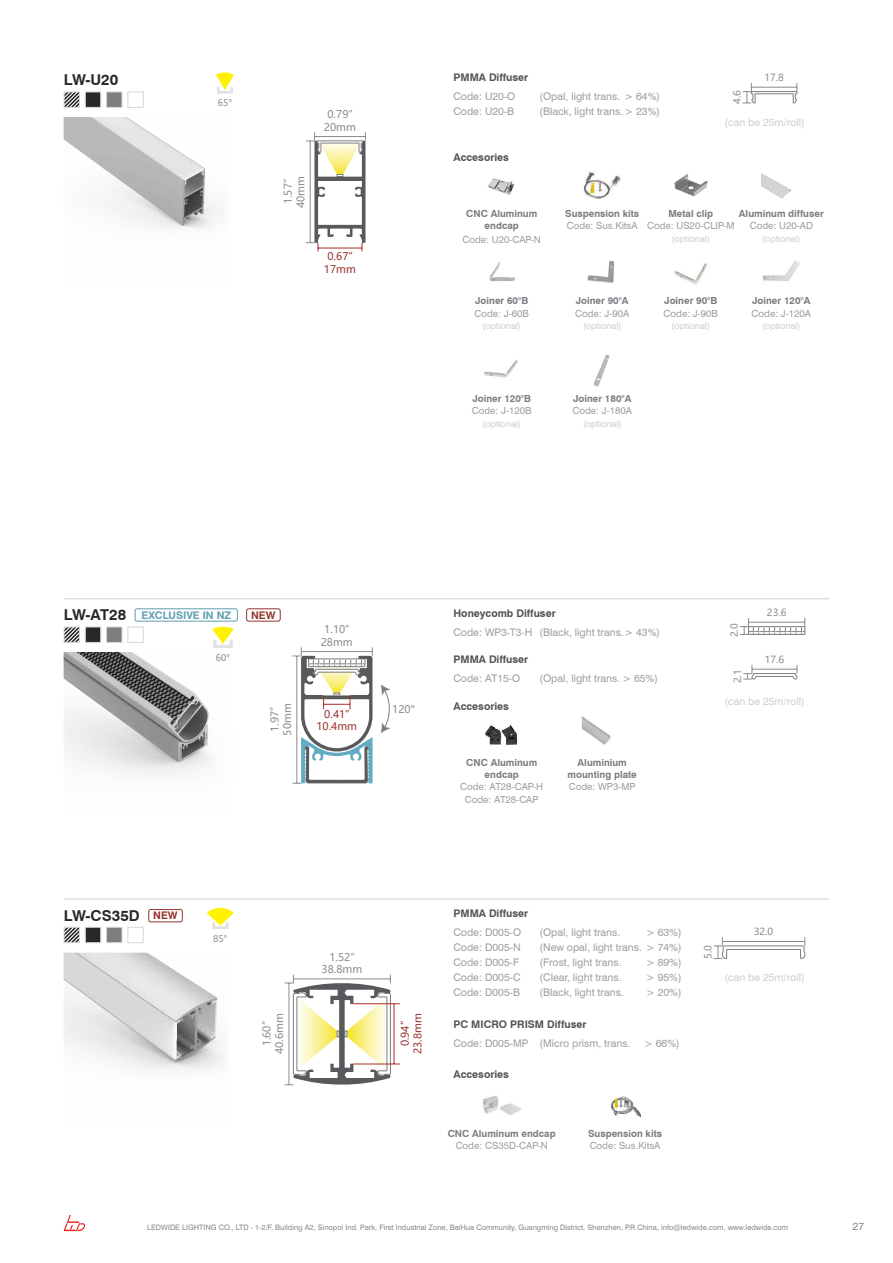
<style>
.page{position:relative;width:893px;height:1263px;background:#fff}
.page>*{position:absolute;margin:0;border:0;box-sizing:border-box;transform-origin:0 0}
.t1{font:700 15px "Swiss 721 BT";color:#262829}
.t2{font:10.5px/15px "Swiss 721 BT";color:#a09fa1}
.t3{font:700 10.5px "Swiss 721 BT";color:#515253}
.t4{font:10.5px/12.6px "Microsoft Ya Hei UI";color:#8c8c90;text-align:center}
.t5{font:10.5px "Swiss 721 BT";color:#cdcecf}
.t6{font:10.5px/12.6px "Microsoft Ya Hei UI";color:#9b3430;text-align:center}
.t7{font:700 10.5px "Swiss 721 BT";color:#5d9cb0}
.t8{font:700 10.5px "Swiss 721 BT";color:#92332c}
.t9{font:10.5px "Swiss 721 BT";color:#88898c}
.t10{font:700 9.75px/12px "Swiss 721 BT";color:#7b7c82;text-align:center}
.t11{font:9.75px "Swiss 721 BT";color:#a09fa1}
.t12{font:9.75px "Microsoft Ya Hei UI";color:#8c8c90}
.t13{font:9px "Swiss 721 BT";color:#cdcecf}
.t14{font:9px "Microsoft Ya Hei UI";color:#8c8c90}
.t15{font:7.5px "Swiss 721 BT";color:#88898c}
.s1{font-size:10.5px;color:#92332c}
</style>
<div class="page">
<svg style="left:64px;top:1215px;width:21px;height:16px"></svg>
<hr style="left:64px;top:899px;width:765px;height:1px;background:#cdcecf">
<img style="left:610px;top:1096px;width:31px;height:22px">
<img style="left:483px;top:1095px;width:38px;height:20px">
<svg style="left:285px;top:975px;width:106px;height:111px"></svg>
<hr style="left:353px;top:1003px;width:47px;height:1px;background:#a62e29">
<hr style="left:353px;top:1064px;width:47px;height:1px;background:#a62e29">
<hr style="left:394px;top:1004px;width:1px;height:60px;background:#a62e29">
<svg style="left:714px;top:937px;width:92px;height:22px"></svg>
<img style="left:64px;top:952px;width:159px;height:118px">
<div style="left:148px;top:909px;width:35px;height:13px;border:1px solid #92332c;border-radius:2px"></div>
<div style="left:106px;top:927px;width:16px;height:16px;background:#7d7e82;border:1px solid #d6d6d6"></div>
<div style="left:85px;top:927px;width:16px;height:16px;background:#262829;border:1px solid #d6d6d6"></div>
<div style="left:128px;top:927px;width:16px;height:16px;border:1px solid #d6d6d6"></div>
<svg style="left:66px;top:929px;width:12px;height:12px"></svg>
<div style="left:64px;top:927px;width:16px;height:16px;border:1px solid #d6d6d6"></div>
<svg style="left:207px;top:908px;width:27px;height:21px"></svg>
<img style="left:583px;top:172px;width:39px;height:27px">
<img style="left:487px;top:178px;width:27px;height:17px">
<svg style="left:306px;top:132px;width:60px;height:119px"></svg>
<hr style="left:318px;top:248px;width:44px;height:1px;background:#a62e29">
<img style="left:674px;top:173px;width:34px;height:24px">
<img style="left:761px;top:173px;width:31px;height:26px">
<svg style="left:743px;top:83px;width:55px;height:21px"></svg>
<img style="left:489px;top:262px;width:26px;height:19px">
<img style="left:64px;top:117px;width:153px;height:112px">
<div style="left:106px;top:92px;width:16px;height:16px;background:#7d7e82;border:1px solid #d6d6d6"></div>
<div style="left:85px;top:92px;width:16px;height:16px;background:#262829;border:1px solid #d6d6d6"></div>
<div style="left:128px;top:92px;width:16px;height:16px;border:1px solid #d6d6d6"></div>
<svg style="left:66px;top:94px;width:12px;height:12px"></svg>
<div style="left:64px;top:92px;width:16px;height:16px;border:1px solid #d6d6d6"></div>
<img style="left:587px;top:261px;width:28px;height:22px">
<img style="left:484px;top:360px;width:34px;height:18px">
<img style="left:674px;top:263px;width:33px;height:21px">
<img style="left:763px;top:261px;width:37px;height:21px">
<img style="left:593px;top:354px;width:17px;height:33px">
<svg style="left:216px;top:72px;width:18px;height:22px"></svg>
<hr style="left:64px;top:598px;width:765px;height:1px;background:#cdcecf">
<img style="left:582px;top:716px;width:29px;height:29px">
<img style="left:485px;top:725px;width:33px;height:20px">
<svg style="left:740px;top:618px;width:66px;height:17px"></svg>
<img style="left:64px;top:652px;width:146px;height:122px">
<div style="left:246px;top:608px;width:35px;height:13px;border:1px solid #92332c;border-radius:2px"></div>
<div style="left:106px;top:627px;width:16px;height:16px;background:#7d7e82;border:1px solid #d6d6d6"></div>
<div style="left:85px;top:627px;width:16px;height:16px;background:#262829;border:1px solid #d6d6d6"></div>
<div style="left:128px;top:627px;width:16px;height:16px;border:1px solid #d6d6d6"></div>
<svg style="left:66px;top:629px;width:12px;height:12px"></svg>
<div style="left:64px;top:627px;width:16px;height:16px;border:1px solid #d6d6d6"></div>
<svg style="left:212px;top:626px;width:22px;height:22px"></svg>
<div style="left:135px;top:608px;width:103px;height:13px;border:1px solid #5d9cb0;border-radius:2px"></div>
<svg style="left:381px;top:684px;width:10px;height:49px"></svg>
<svg style="left:293px;top:647px;width:80px;height:137px"></svg>
<svg style="left:743px;top:665px;width:55px;height:15px"></svg>
<h1 class="t1" style="left:64px;top:71px;width:56px">LW-U20</h1>
<p class="t14" style="left:218px;top:97px;width:16px">65°</p>
<p class="t4" style="left:281px;top:208px;width:33px;rotate:-90deg">1.57”<br>40mm</p>
<p class="t4" style="left:324px;top:108px;width:33px">0.79”<br>20mm</p>
<p class="t6" style="left:324px;top:250px;width:33px">0.67”<br>17mm</p>
<p class="t3" style="left:453px;top:71px;width:76px">PMMA Diffuser</p>
<p class="t2" style="left:453px;top:89px;width:63px">Code: U20-O<br>Code: U20-B</p>
<p class="t2" style="left:540px;top:89px;width:122px">(Opal, light trans. &gt; 64%) (Black, light trans.&gt; 23%)</p>
<p class="t3" style="left:453px;top:151px;width:57px">Accesories</p>
<p class="t12" style="left:730px;top:104px;width:15px;rotate:-90deg">4.6</p>
<p class="t12" style="left:764px;top:71px;width:21px">17.8</p>
<p class="t5" style="left:725px;top:116px;width:82px">(can be 25m/roll)</p>
<p class="t10" style="left:466px;top:207px;width:73px">CNC Aluminum endcap</p>
<p class="t11" style="left:462px;top:233px;width:80px">Code: U20-CAP-N</p>
<p class="t10" style="left:565px;top:207px;width:75px">Suspension kits</p>
<p class="t11" style="left:567px;top:220px;width:72px">Code: Sus.KitsA</p>
<p class="t10" style="left:739px;top:207px;width:86px">Aluminum diffuser</p>
<p class="t11" style="left:750px;top:220px;width:65px">Code: U20-AD</p>
<p class="t13" style="left:762px;top:233px;width:40px">(optional)</p>
<p class="t10" style="left:668px;top:207px;width:46px">Metal clip</p>
<p class="t11" style="left:647px;top:220px;width:89px">Code: US20-CLIP-M</p>
<p class="t13" style="left:672px;top:233px;width:40px">(optional)</p>
<p class="t10" style="left:475px;top:294px;width:54px">Joiner 60°B</p>
<p class="t11" style="left:474px;top:307px;width:56px">Code: J-60B</p>
<p class="t13" style="left:483px;top:321px;width:40px">(optional)</p>
<p class="t10" style="left:576px;top:294px;width:54px">Joiner 90°A</p>
<p class="t11" style="left:575px;top:307px;width:56px">Code: J-90A</p>
<p class="t13" style="left:583px;top:321px;width:40px">(optional)</p>
<p class="t10" style="left:664px;top:294px;width:54px">Joiner 90°B</p>
<p class="t11" style="left:664px;top:307px;width:56px">Code: J-90B</p>
<p class="t13" style="left:672px;top:321px;width:40px">(optional)</p>
<p class="t10" style="left:752px;top:294px;width:60px">Joiner 120°A</p>
<p class="t11" style="left:752px;top:307px;width:61px">Code: J-120A</p>
<p class="t13" style="left:762px;top:321px;width:40px">(optional)</p>
<p class="t10" style="left:472px;top:392px;width:60px">Joiner 120°B</p>
<p class="t11" style="left:472px;top:405px;width:61px">Code: J-120B</p>
<p class="t13" style="left:482px;top:418px;width:40px">(optional)</p>
<p class="t10" style="left:573px;top:392px;width:60px">Joiner 180°A</p>
<p class="t11" style="left:572px;top:405px;width:61px">Code: J-180A</p>
<p class="t13" style="left:583px;top:418px;width:40px">(optional)</p>
<h1 class="t1" style="left:64px;top:606px;width:64px">LW-AT28</h1>
<p class="t8" style="left:251px;top:609px;width:26px">NEW</p>
<p class="t14" style="left:216px;top:651px;width:16px">60°</p>
<p class="t7" style="left:142px;top:609px;width:91px">EXCLUSIVE IN NZ</p>
<p class="t4" style="left:321px;top:623px;width:33px">1.10”<br>28mm</p>
<p class="t3" style="left:453px;top:606px;width:104px">Honeycomb Diffuser</p>
<p class="t2" style="left:453px;top:624px;width:208px">Code: WP3-T3-H (Black, light trans.&gt; 43%)</p>
<p class="t3" style="left:453px;top:653px;width:76px">PMMA Diffuser</p>
<p class="t2" style="left:453px;top:671px;width:68px">Code: AT15-O</p>
<p class="t2" style="left:540px;top:671px;width:120px">(Opal, light trans. &gt; 65%)</p>
<p class="t12" style="left:728px;top:637px;width:15px;rotate:-90deg">2.0</p>
<p class="t12" style="left:731px;top:683px;width:15px;rotate:-90deg">2.1</p>
<p class="t12" style="left:767px;top:606px;width:21px">23.6</p>
<p class="t12" style="left:765px;top:653px;width:21px">17.6</p>
<p class="t4" style="left:281px;top:736px;width:33px;rotate:-90deg">50mm</p>
<p class="t4" style="left:268px;top:732px;width:26px;rotate:-90deg">1.97”</p>
<p class="t6" style="left:324px;top:707px;width:26px">0.41”</p>
<p class="t6" style="left:316px;top:720px;width:42px">10.4mm</p>
<p class="t4" style="left:392px;top:702px;width:24px">120°</p>
<p class="t3" style="left:453px;top:700px;width:57px">Accesories</p>
<p class="t5" style="left:725px;top:695px;width:82px">(can be 25m/roll)</p>
<p class="t10" style="left:466px;top:756px;width:73px">CNC Aluminum endcap</p>
<p class="t10" style="left:568px;top:756px;width:71px">Aluminium mounting plate</p>
<p class="t11" style="left:460px;top:780px;width:85px">Code: AT28-CAP-H</p>
<p class="t11" style="left:569px;top:780px;width:68px">Code: WP3-MP</p>
<p class="t11" style="left:465px;top:794px;width:75px">Code: AT28-CAP</p>
<h1 class="t1" style="left:64px;top:906px;width:115px">LW-CS35D <span class="s1">NEW</span></h1>
<p class="t14" style="left:213px;top:932px;width:16px">85°</p>
<p class="t4" style="left:260px;top:1054px;width:42px;rotate:-90deg">1.60”<br>40.6mm</p>
<p class="t4" style="left:322px;top:950px;width:42px">1.52”<br>38.8mm</p>
<p class="t6" style="left:398px;top:1054px;width:42px;rotate:-90deg">0.94”<br>23.8mm</p>
<p class="t3" style="left:453px;top:907px;width:76px">PMMA Diffuser</p>
<p class="t2" style="left:453px;top:924px;width:69px">Code: D005-O<br>Code: D005-N<br>Code: D005-F<br>Code: D005-C<br>Code: D005-B</p>
<p class="t2" style="left:540px;top:924px;width:143px">(Opal, light trans.<br>(New opal, light trans. &gt; 74%) (Frost, light trans.<br>(Clear, light trans.<br>(Black, light trans.</p>
<p class="t2" style="left:646px;top:924px;width:37px">&gt; 63%)</p>
<p class="t2" style="left:646px;top:954px;width:37px;text-align:justify">&gt; 89%) &gt; 95%) &gt; 20%)</p>
<p class="t3" style="left:453px;top:1017px;width:134px">PC MICRO PRISM Diffuser</p>
<p class="t2" style="left:453px;top:1035px;width:178px">Code: D005-MP (Micro prism, trans.</p>
<p class="t2" style="left:644px;top:1035px;width:37px">&gt; 66%)</p>
<p class="t3" style="left:453px;top:1068px;width:57px">Accesories</p>
<p class="t10" style="left:448px;top:1127px;width:110px">CNC Aluminum endcap</p>
<p class="t11" style="left:456px;top:1140px;width:94px">Code: CS35D-CAP-N</p>
<p class="t10" style="left:588px;top:1127px;width:75px">Suspension kits</p>
<p class="t11" style="left:590px;top:1140px;width:72px">Code: Sus.KitsA</p>
<p class="t12" style="left:701px;top:959px;width:15px;rotate:-90deg">5.0</p>
<p class="t12" style="left:754px;top:925px;width:21px">32.0</p>
<p class="t5" style="left:725px;top:971px;width:82px">(can be 25m/roll)</p>
<p class="t15" style="left:147px;top:1223px;width:643px">LEDWIDE LIGHTING CO., LTD - 1-2/F, Building A2, Sinopol Ind. Park, First Industrial Zone, BaiHua Community, Guangming District, Shenzhen, P.R.China, info@ledwide.com, www.ledwide.com</p>
<p class="t9" style="left:853px;top:1219px;width:13px">27</p>
</div>
